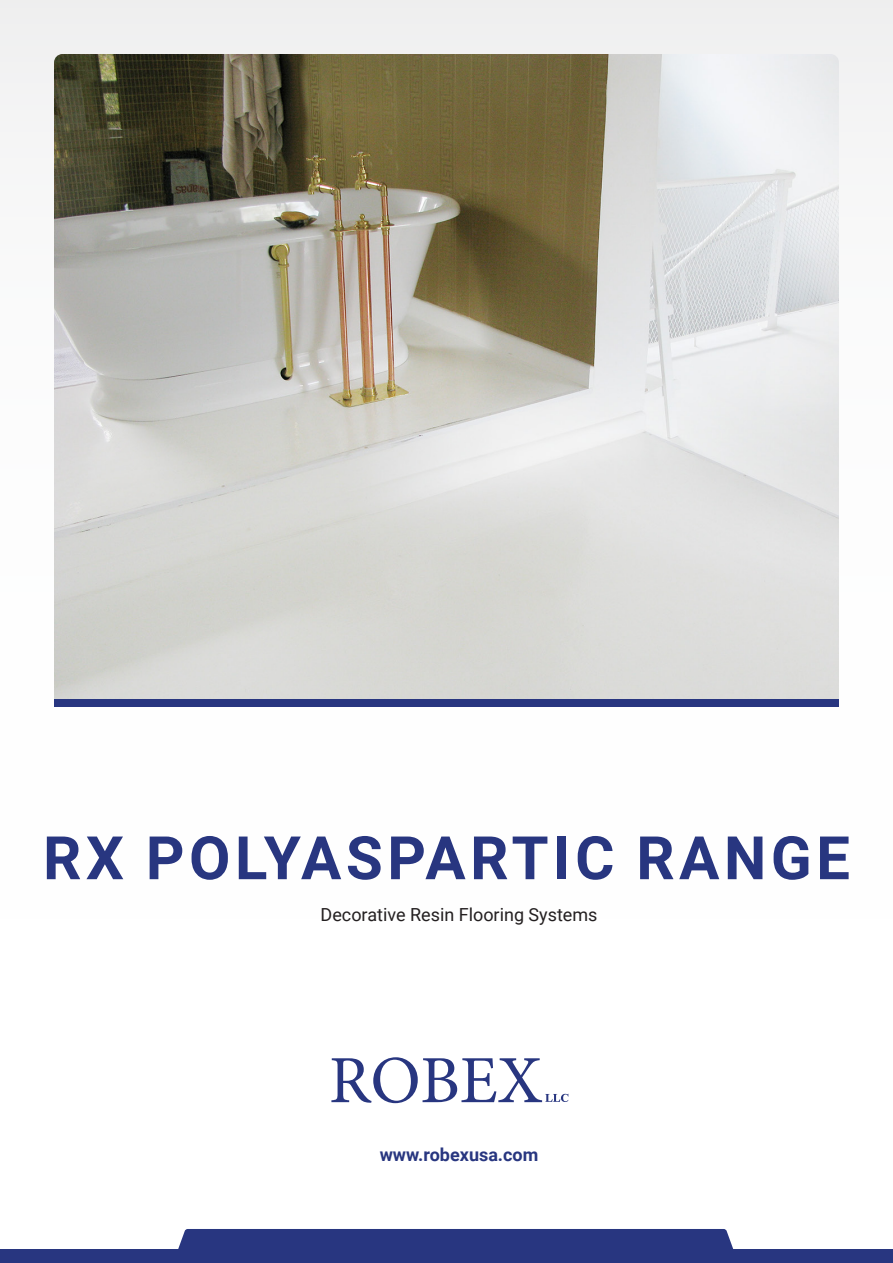
<style>
.page{position:relative;width:893px;height:1263px;background:#fff}
.page>*{position:absolute;margin:0;border:0;box-sizing:border-box;transform-origin:0 0}
.t1{font:67.5px "Minion Pro";letter-spacing:-.005em;color:#283680}
.t2{font:700 60px "Roboto";letter-spacing:.075em;color:#283680}
.t3{font:18px "Roboto";color:#231f20}
.t4{font:700 18px "Roboto";color:#283680}
</style>
<div class="page">
<div style="left:0;top:0;width:893px;height:1263px;background:linear-gradient(to bottom,#f5f5f6,#fff)"></div>
<img style="left:54px;top:54px;width:785px;height:645px">
<div style="left:54px;top:699px;width:785px;height:8px;background:#283680"></div>
<div style="left:171px;top:1229px;width:570px;height:20px;background:#283680"></div>
<div style="left:0;top:1249px;width:893px;height:14px;background:#283680"></div>
<svg style="left:545px;top:1093px;width:23px;height:9px"></svg>
<p class="t2" style="left:43px;top:816px;width:808px">RX POLYASPARTIC RANGE</p>
<p class="t3" style="left:321px;top:902px;width:278px">Decorative Resin Flooring Systems</p>
<p class="t1" style="left:329px;top:1035px;width:215px">ROBEX</p>
<p class="t4" style="left:380px;top:1141px;width:160px">www.robexusa.com</p>
</div>
